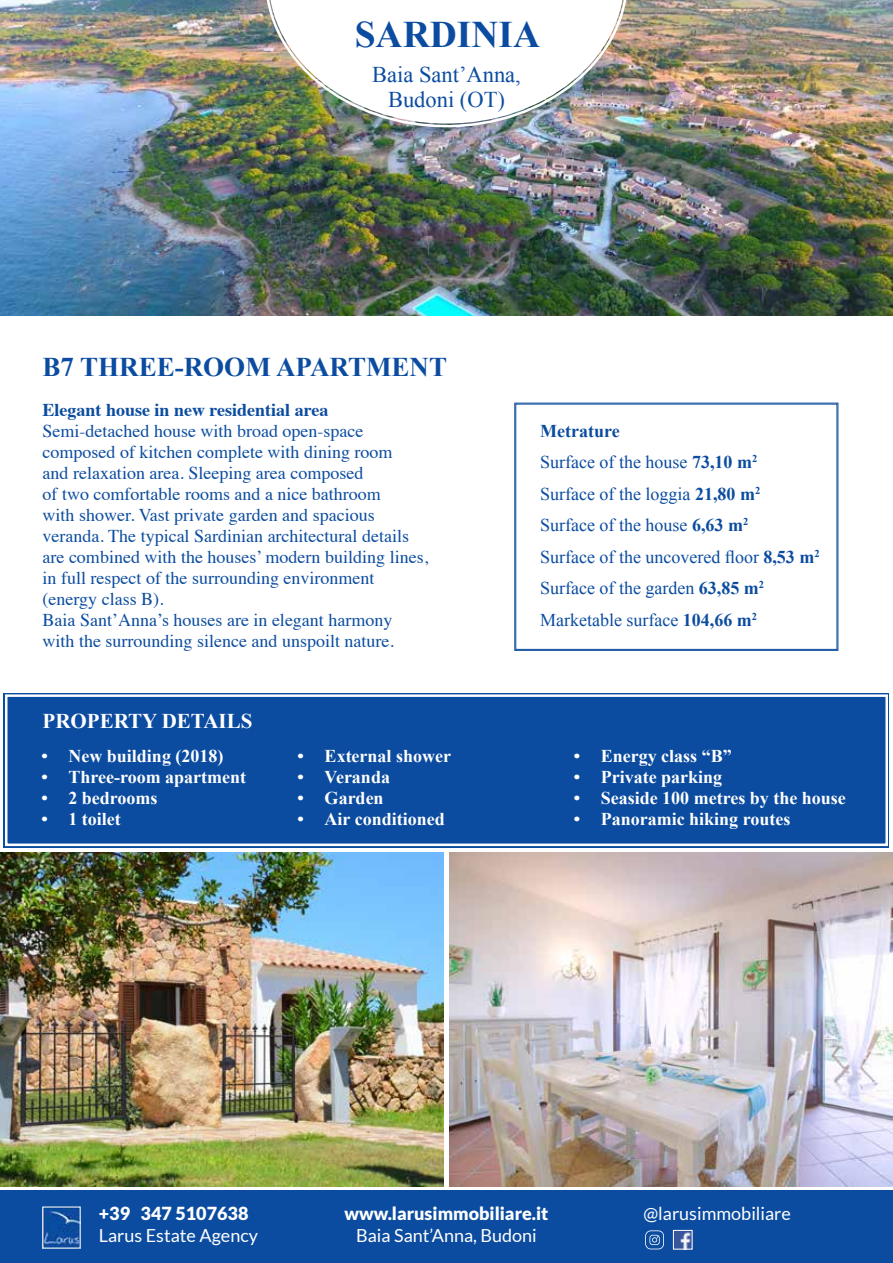
<style>
.page{position:relative;width:893px;height:1263px;background:#fff}
.page>*{position:absolute;margin:0;border:0;box-sizing:border-box;transform-origin:0 0}
.t1{font:700 37.5px "Times New Roman";color:#0b4ca0}
.t2{font:700 27px "Times New Roman";color:#0b4ca0}
.t3{font:22.5px/24.3px "Times New Roman";color:#0b4ca0;text-align:center}
.t4{font:700 21px "Times New Roman";color:#fff}
.t5{font:18px/21px "Times";color:#0b4ca0}
.t6{font:700 18px "Times New Roman";color:#fff}
.t7{font:18px/31.5px "Times New Roman";color:#0b4ca0}
.t8{font:18px "Lato";color:#fff}
.t9{font:900 18px "Lato";color:#fff}
.t10{font:700 18px "Times";color:#0b4ca0}
.s1{font-weight:700}
</style>
<div class="page">
<svg style="left:514px;top:403px;width:324px;height:248px"></svg>
<div style="left:515px;top:404px;width:322px;height:246px;border:1px solid #0b4ca0"></div>
<img style="left:0;top:0;width:893px;height:316px">
<img style="left:265px;top:0;width:363px;height:127px">
<img style="left:269px;top:0;width:355px;height:124px">
<div style="left:0;top:1191px;width:893px;height:72px;background:#0b4ca0"></div>
<img style="left:45px;top:1208px;width:33px;height:38px">
<img style="left:675px;top:1232px;width:15px;height:15px">
<div style="left:673px;top:1230px;width:19px;height:19px;border:1px solid #fff"></div>
<svg style="left:645px;top:1230px;width:19px;height:19px"></svg>
<img style="left:449px;top:853px;width:444px;height:333px">
<img style="left:0;top:853px;width:444px;height:333px">
<div style="left:3px;top:693px;width:886px;height:155px;background:#0b4ca0"></div>
<div style="left:5px;top:694px;width:883px;height:152px;border:2px solid #fff"></div>
<h1 class="t1" style="left:355px;top:13px;width:187px">SARDINIA</h1>
<p class="t3" style="left:372px;top:63px;width:150px">Baia Sant’Anna,<br>Budoni (OT)</p>
<h2 class="t2" style="left:43px;top:351px;width:406px">B7 THREE-ROOM APARTMENT</h2>
<p class="t10" style="left:43px;top:403px;width:287px">Elegant house in new residential area</p>
<p class="t5" style="left:43px;top:422px;width:387px">Semi-detached house with broad open-space composed of kitchen complete with dining room<br>and relaxation area. Sleeping area composed<br>of two comfortable rooms and a nice bathroom<br>with shower. Vast private garden and spacious veranda. The typical Sardinian architectural details are combined with the houses’ modern building lines, in full respect of the surrounding environment (energy class B).<br>Baia Sant’Anna’s houses are in elegant harmony with the surrounding silence and unspoilt nature.</p>
<p class="t4" style="left:43px;top:709px;width:211px">PROPERTY DETAILS</p>
<p class="t6" style="left:41px;top:746px;width:184px">• New building (2018)</p>
<p class="t6" style="left:41px;top:767px;width:206px">• Three-room apartment</p>
<p class="t6" style="left:41px;top:788px;width:118px">• 2 bedrooms</p>
<p class="t6" style="left:41px;top:809px;width:81px">• 1 toilet</p>
<p class="t6" style="left:298px;top:746px;width:155px">• External shower</p>
<p class="t6" style="left:298px;top:767px;width:94px">• Veranda</p>
<p class="t6" style="left:298px;top:788px;width:88px">• Garden</p>
<p class="t6" style="left:298px;top:809px;width:149px">• Air conditioned</p>
<p class="t7" style="left:540px;top:415px;width:281px"><span class="s1">Metrature<br></span>Surface of the house <span class="s1">73,10 m</span><sup>2<br></sup>Surface of the loggia <span class="s1">21,80 m</span><sup>2<br></sup>Surface of the house <span class="s1">6,63 m</span><sup>2<br></sup>Surface of the uncovered floor <span class="s1">8,53 m</span><sup>2<br></sup>Surface of the garden <span class="s1">63,85 m</span><sup>2<br></sup>Marketable surface <span class="s1">104,66 m</span><sup>2</sup></p>
<p class="t6" style="left:574px;top:746px;width:160px">• Energy class “B”</p>
<p class="t6" style="left:574px;top:767px;width:150px">• Private parking</p>
<p class="t6" style="left:574px;top:788px;width:274px">• Seaside 100 metres by the house</p>
<p class="t6" style="left:574px;top:809px;width:218px">• Panoramic hiking routes</p>
<p class="t9" style="left:344px;top:1202px;width:205px">www.larusimmobiliare.it</p>
<p class="t8" style="left:356px;top:1224px;width:182px">Baia Sant’Anna, Budoni</p>
<p class="t9" style="left:99px;top:1202px;width:151px">+39 347 5107638</p>
<p class="t8" style="left:643px;top:1202px;width:149px">@larusimmobiliare</p>
<p class="t8" style="left:99px;top:1224px;width:161px">Larus Estate Agency</p>
</div>
